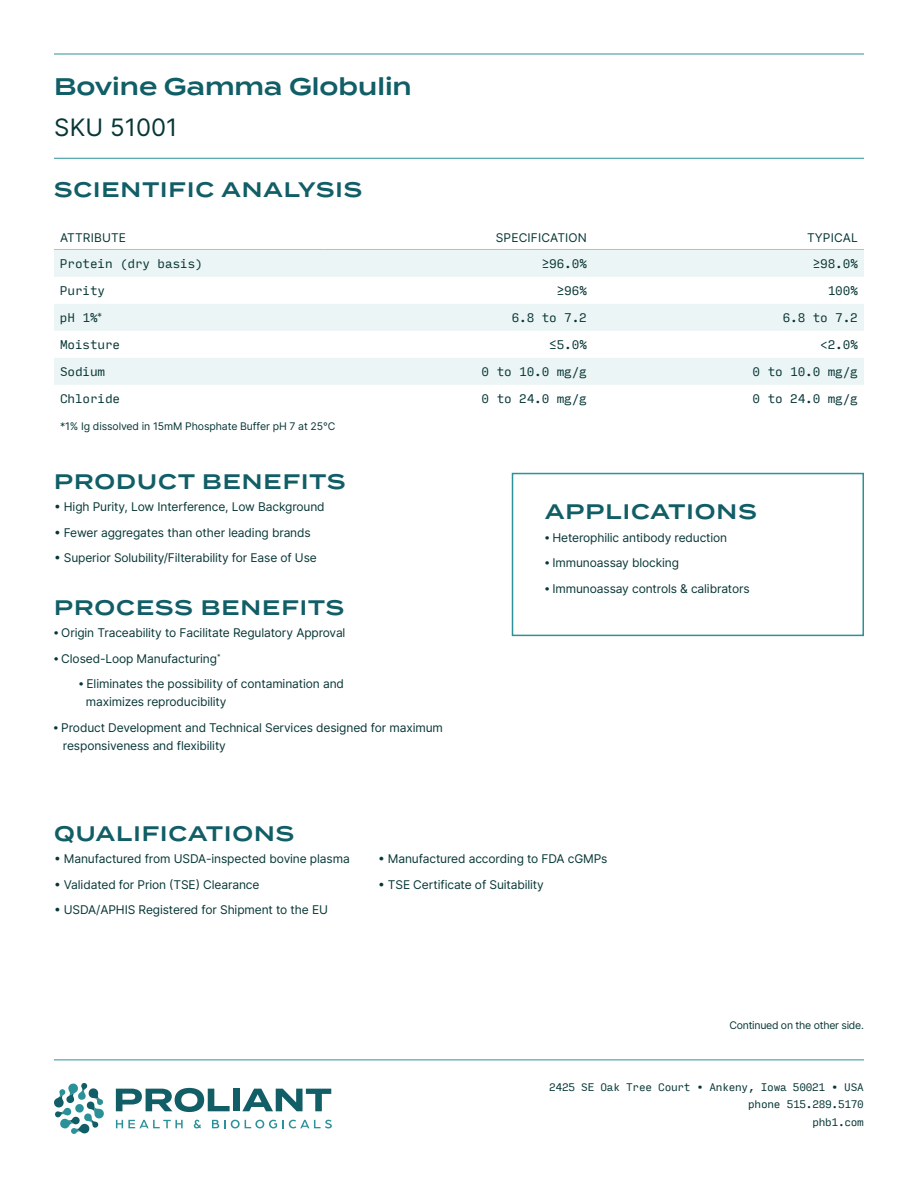
<style>
.page{position:relative;width:918px;height:1188px;background:#fff}
.page>*{position:absolute;margin:0;border:0;box-sizing:border-box;transform-origin:0 0}
.t1{font:600 24px "Termina";color:#115e67}
.t2{font:24px "Inter";color:#083636}
.t3{font:600 21px "Termina";letter-spacing:.05em;color:#115e67}
.t4{font:12px/18px "Inter";letter-spacing:-.01em;color:#083636}
.t5{font:12px "Input Mono";letter-spacing:-.01em;color:#083636}
.t6{font:12px "Inter";letter-spacing:.01em;color:#083636}
.t7{font:10.5px "Inter";letter-spacing:-.01em;color:#083636}
.t8{font:10.5px/17.2px "Input Mono";letter-spacing:-.025em;color:#083636;text-align:right}
.s1{font-family:"Arial";font-weight:700}
</style>
<div class="page">
<hr style="left:54px;top:1060px;width:810px;height:1px;background:#2c9199">
<svg style="left:54px;top:1083px;width:50px;height:51px"></svg>
<svg style="left:116px;top:1088px;width:114px;height:24px"></svg>
<div style="left:233px;top:1089px;width:7px;height:22px;background:#125e66"></div>
<svg style="left:242px;top:1089px;width:89px;height:22px"></svg>
<svg style="left:116px;top:1120px;width:67px;height:8px"></svg>
<svg style="left:194px;top:1120px;width:7px;height:8px"></svg>
<svg style="left:212px;top:1120px;width:120px;height:8px"></svg>
<hr style="left:54px;top:54px;width:810px;height:1px;background:#2c9199">
<hr style="left:54px;top:158px;width:810px;height:1px;background:#2c9199">
<svg style="left:54px;top:250px;width:810px;height:135px;fill:#ecf5f5"></svg>
<hr style="left:593px;top:249px;width:271px;height:1px;background:#fcb632">
<hr style="left:54px;top:249px;width:270px;height:1px;background:#fcb632">
<hr style="left:324px;top:249px;width:269px;height:1px;background:#fcb632">
<div style="left:512px;top:473px;width:352px;height:163px;border:2px solid #2c9199"></div>
<h1 class="t1" style="left:54px;top:69px;width:359px">Bovine Gamma Globulin</h1>
<h1 class="t2" style="left:54px;top:109px;width:125px">SKU 51001</h1>
<h2 class="t3" style="left:54px;top:175px;width:310px">SCIENTIFIC ANALYSIS</h2>
<p class="t6" style="left:60px;top:229px;width:67px">ATTRIBUTE</p>
<p class="t6" style="left:496px;top:229px;width:93px">SPECIFICATION</p>
<p class="t6" style="left:807px;top:229px;width:52px">TYPICAL</p>
<p class="t5" style="left:60px;top:253px;width:144px">Protein (dry basis)</p>
<p class="t5" style="left:542px;top:253px;width:47px">≥96.0%</p>
<p class="t5" style="left:813px;top:253px;width:47px">≥98.0%</p>
<p class="t5" style="left:60px;top:280px;width:47px">Purity</p>
<p class="t5" style="left:557px;top:280px;width:32px">≥96%</p>
<p class="t5" style="left:828px;top:280px;width:32px">100%</p>
<p class="t5" style="left:60px;top:307px;width:44px">pH 1%<sup>*</sup></p>
<p class="t5" style="left:512px;top:307px;width:77px">6.8 to 7.2</p>
<p class="t5" style="left:783px;top:307px;width:77px">6.8 to 7.2</p>
<p class="t5" style="left:60px;top:334px;width:62px">Moisture</p>
<p class="t5" style="left:549px;top:334px;width:39px">≤5.0%</p>
<p class="t5" style="left:820px;top:334px;width:39px">&lt;2.0%</p>
<p class="t5" style="left:60px;top:361px;width:47px">Sodium</p>
<p class="t5" style="left:482px;top:361px;width:107px">0 to 10.0 mg/g</p>
<p class="t5" style="left:753px;top:361px;width:107px">0 to 10.0 mg/g</p>
<p class="t5" style="left:60px;top:388px;width:62px">Chloride</p>
<p class="t5" style="left:482px;top:388px;width:107px">0 to 24.0 mg/g</p>
<p class="t5" style="left:753px;top:388px;width:107px">0 to 24.0 mg/g</p>
<p class="t7" style="left:60px;top:419px;width:277px">*1% Ig dissolved in 15mM Phosphate Buffer pH 7 at 25°C</p>
<h2 class="t3" style="left:54px;top:466px;width:293px">PRODUCT BENEFITS</h2>
<p class="t4" style="left:54px;top:498px;width:272px">• High Purity, Low Interference, Low Background</p>
<p class="t4" style="left:54px;top:523px;width:258px">• Fewer aggregates than other leading brands</p>
<p class="t4" style="left:54px;top:549px;width:264px">• Superior Solubility/Filterability for Ease of Use</p>
<h2 class="t3" style="left:54px;top:592px;width:292px">PROCESS BENEFITS</h2>
<p class="t4" style="left:54px;top:624px;width:293px"><span class="s1">•</span> Origin Traceability to Facilitate Regulatory Approval</p>
<p class="t4" style="left:54px;top:649px;width:168px"><span class="s1">•</span> Closed-Loop Manufacturing<sup>*</sup></p>
<p class="t4" style="left:86px;top:675px;width:260px;text-indent:-6px"><span class="s1">•</span> Eliminates the possibility of contamination and maximizes reproducibility</p>
<p class="t4" style="left:63px;top:718px;width:382px;text-indent:-9px"><span class="s1">•</span> Product Development and Technical Services designed for maximum responsiveness and flexibility</p>
<h2 class="t3" style="left:545px;top:496px;width:213px">APPLICATIONS</h2>
<p class="t4" style="left:545px;top:528px;width:184px"><span class="s1">•</span> Heterophilic antibody reduction</p>
<p class="t4" style="left:545px;top:554px;width:135px"><span class="s1">•</span> Immunoassay blocking</p>
<p class="t4" style="left:545px;top:579px;width:206px"><span class="s1">•</span> Immunoassay controls &amp; calibrators</p>
<h2 class="t3" style="left:54px;top:818px;width:242px">QUALIFICATIONS</h2>
<p class="t4" style="left:54px;top:850px;width:297px">• Manufactured from USDA-inspected bovine plasma</p>
<p class="t4" style="left:378px;top:850px;width:231px">• Manufactured according to FDA cGMPs</p>
<p class="t4" style="left:54px;top:875px;width:207px">• Validated for Prion (TSE) Clearance</p>
<p class="t4" style="left:378px;top:875px;width:167px">• TSE Certificate of Suitability</p>
<p class="t4" style="left:54px;top:901px;width:276px">• USDA/APHIS Registered for Shipment to the EU</p>
<p class="t7" style="left:729px;top:1018px;width:136px">Continued on the other side.</p>
<p class="t8" style="left:549px;top:1078px;width:316px">2425 SE Oak Tree Court • Ankeny, Iowa 50021 • USA phone 515.289.5170<br>phb1.com</p>
</div>
